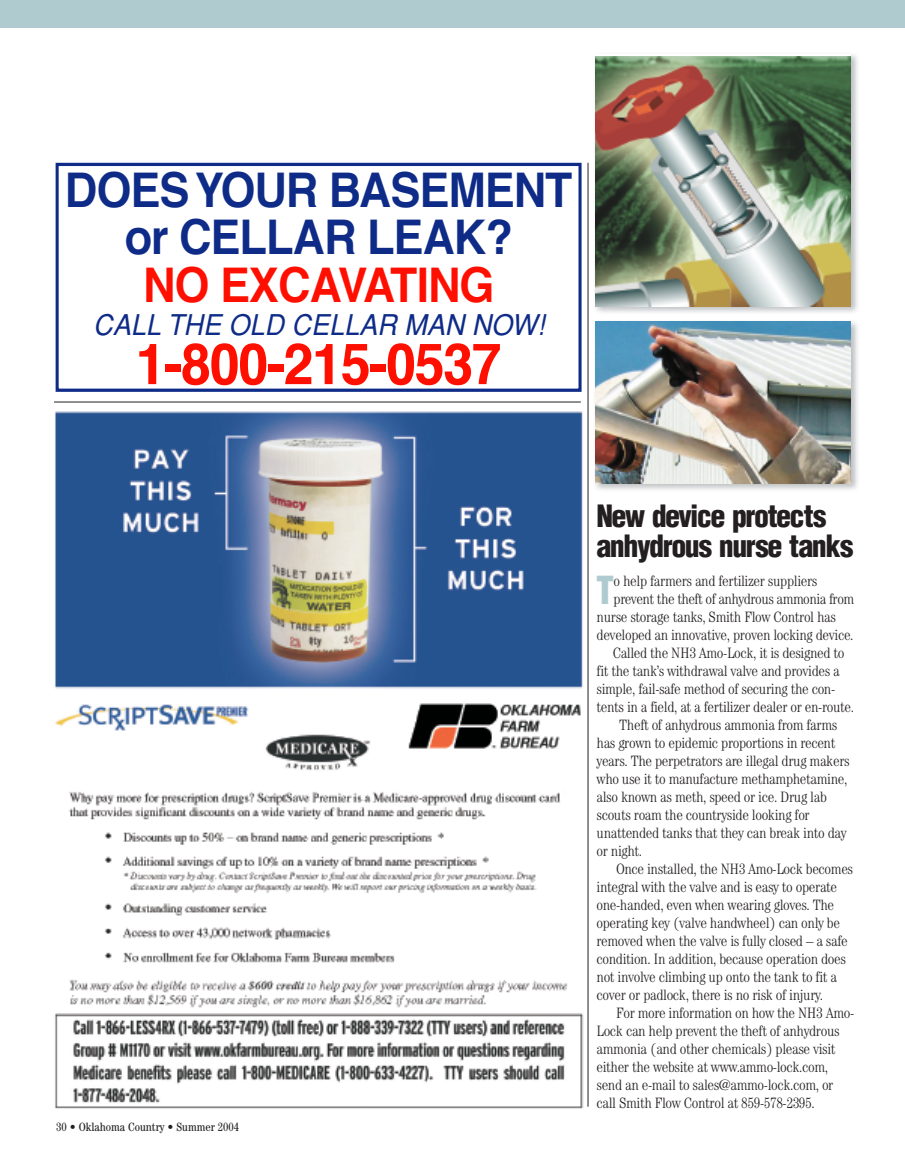
<style>
.page{position:relative;width:905px;height:1175px;background:#fff}
.page>*{position:absolute;margin:0;border:0;box-sizing:border-box;transform-origin:0 0}
.t1{font:57.3px "Helvetica Bold+T42+ZSHTZU";letter-spacing:-.025em;color:#ff0f00;scale:.94 1}
.t2{font:47.7px/47.7px "Helvetica Bold+T42+ZSHTZU";letter-spacing:-.025em;color:#0e2b88;text-align:center;scale:.94 1}
.t3{font:47.7px "Helvetica Bold+T42+ZSHTZU";letter-spacing:-.025em;color:#ff0f00;scale:.94 1}
.t4{font:900 condensed 37.8px "Helvetica";color:#b0cbd0;scale:.95 1}
.t5{font:900 condensed 30px/30px "Helvetica";letter-spacing:-.05em;color:#231f20}
.t6{font:italic 28.65px "Helvetica+XJZLNK";color:#0e2b88;scale:.94 1}
.t7{font:300 condensed 15px "Century";letter-spacing:-.025em;color:#231f20}
.t8{font:condensed 12px "Century";color:#231f20}
</style>
<div class="page">
<img style="left:595px;top:54px;width:263px;height:436px">
<div style="left:56px;top:163px;width:525px;height:229px;border:3px solid #0e2b88"></div>
<img style="left:55px;top:411px;width:529px;height:698px">
<hr style="left:587px;top:163px;width:1px;height:943px;background:#231f20">
<div style="left:0;top:0;width:904px;height:28px;background:#b0cbd0"></div>
<hr style="left:54px;top:402px;width:526px;height:1px;background:#231f20">
<img style="left:595px;top:321px;width:255px;height:162px">
<img style="left:595px;top:56px;width:255px;height:250px">
<h2 class="t2" style="left:65px;top:169px;width:541px">DOES YOUR BASEMENT or CELLAR LEAK?</h2>
<h2 class="t3" style="left:143px;top:253px;width:375px">NO EXCAVATING</h2>
<h3 class="t6" style="left:93px;top:308px;width:486px">CALL THE OLD CELLAR MAN NOW!</h3>
<h1 class="t1" style="left:136px;top:325px;width:391px">1-800-215-0537</h1>
<p class="t8" style="left:56px;top:1122px;width:184px">30 • Oklahoma Country • Summer 2004</p>
<h3 class="t5" style="left:596px;top:503px;width:258px">New device protects anhydrous nurse tanks</h3>
<h3 class="t4" style="left:596px;top:575px;width:20px">T</h3>
<p class="t7" style="left:613px;top:575px;width:205px">o help farmers and fertilizer suppliers</p>
<p class="t7" style="left:613px;top:593px;width:242px">prevent the theft of anhydrous ammonia from</p>
<p class="t7" style="left:596px;top:611px;width:241px">nurse storage tanks, Smith Flow Control has</p>
<p class="t7" style="left:596px;top:629px;width:258px">developed an innovative, proven locking device.</p>
<p class="t7" style="left:612px;top:647px;width:233px">Called the NH3 Amo-Lock, it is designed to</p>
<p class="t7" style="left:596px;top:665px;width:245px">fit the tank’s withdrawal valve and provides a</p>
<p class="t7" style="left:596px;top:683px;width:240px">simple, fail-safe method of securing the con-</p>
<p class="t7" style="left:596px;top:701px;width:259px">tents in a field, at a fertilizer dealer or en-route.</p>
<p class="t7" style="left:619px;top:719px;width:219px">Theft of anhydrous ammonia from farms</p>
<p class="t7" style="left:596px;top:737px;width:240px">has grown to epidemic proportions in recent</p>
<p class="t7" style="left:596px;top:755px;width:255px">years. The perpetrators are illegal drug makers</p>
<p class="t7" style="left:596px;top:773px;width:252px">who use it to manufacture methamphetamine,</p>
<p class="t7" style="left:596px;top:791px;width:232px">also known as meth, speed or ice. Drug lab</p>
<p class="t7" style="left:596px;top:809px;width:215px">scouts roam the countryside looking for</p>
<p class="t7" style="left:596px;top:827px;width:251px">unattended tanks that they can break into day</p>
<p class="t7" style="left:596px;top:845px;width:47px">or night.</p>
<p class="t7" style="left:616px;top:863px;width:238px">Once installed, the NH3 Amo-Lock becomes</p>
<p class="t7" style="left:596px;top:881px;width:242px">integral with the valve and is easy to operate</p>
<p class="t7" style="left:596px;top:899px;width:239px">one-handed, even when wearing gloves. The</p>
<p class="t7" style="left:596px;top:917px;width:245px">operating key (valve handwheel) can only be</p>
<p class="t7" style="left:596px;top:935px;width:253px">removed when the valve is fully closed – a safe</p>
<p class="t7" style="left:596px;top:953px;width:251px">condition. In addition, because operation does</p>
<p class="t7" style="left:596px;top:971px;width:242px">not involve climbing up onto the tank to fit a</p>
<p class="t7" style="left:596px;top:989px;width:228px">cover or padlock, there is no risk of injury.</p>
<p class="t7" style="left:616px;top:1007px;width:240px">For more information on how the NH3 Amo-</p>
<p class="t7" style="left:596px;top:1025px;width:245px">Lock can help prevent the theft of anhydrous</p>
<p class="t7" style="left:596px;top:1043px;width:240px">ammonia (and other chemicals) please visit</p>
<p class="t7" style="left:596px;top:1061px;width:233px">either the website at www.ammo-lock.com,</p>
<p class="t7" style="left:596px;top:1079px;width:238px">send an e-mail to sales@ammo-lock.com, or</p>
<p class="t7" style="left:596px;top:1097px;width:220px">call Smith Flow Control at 859-578-2395.</p>
</div>
